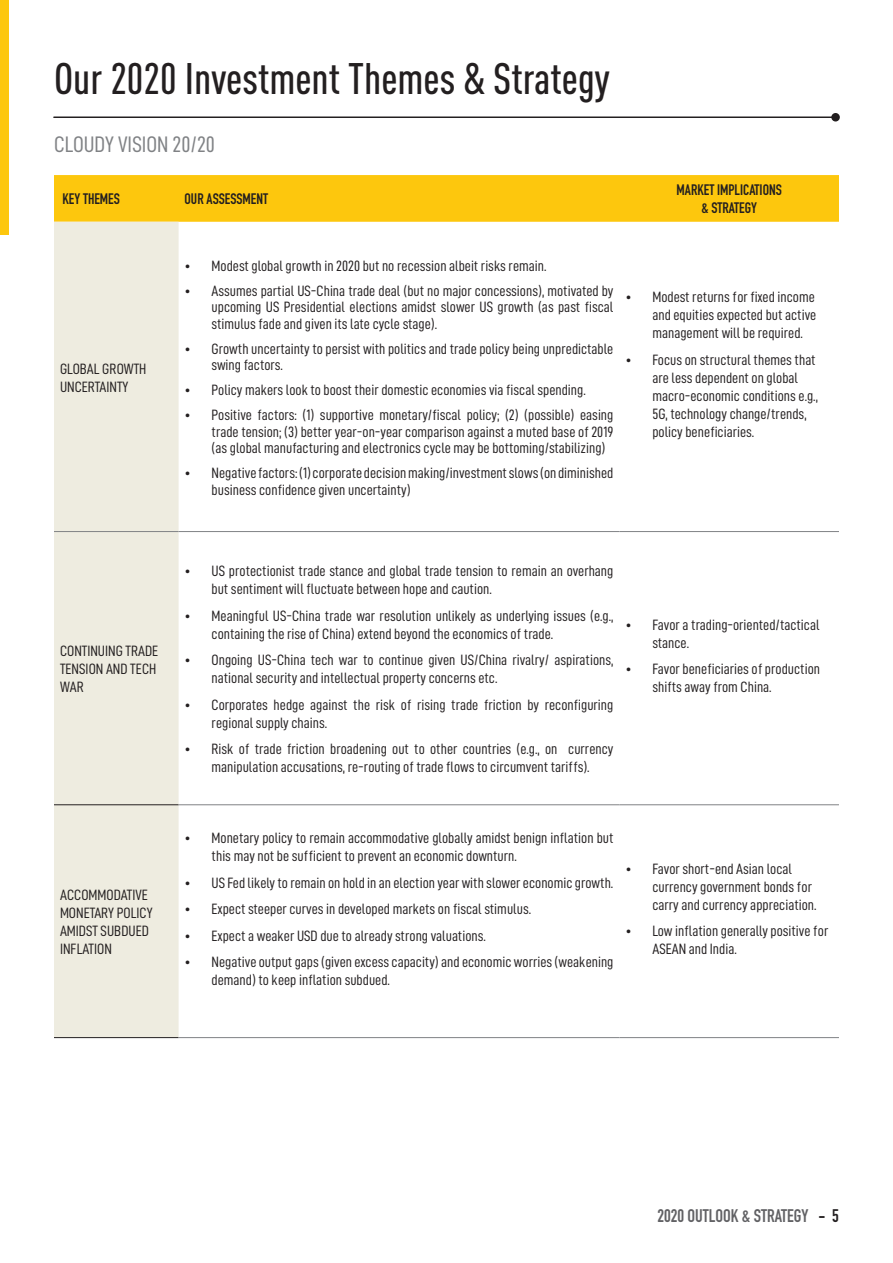
<style>
.page{position:relative;width:893px;height:1263px;background:#fff}
.page>*{position:absolute;margin:0;border:0;box-sizing:border-box;transform-origin:0 0}
.t1{font:500 43.5px "DIN Cond";color:#231f20}
.t2{font:22.5px "D DIN Condensed";color:#808285}
.t3{font:700 18px "DIN Condensed";color:#616164}
.t4{font:15px/18px "D DIN Condensed";color:#231f20}
.t5{font:700 15px/18px "DIN Condensed";color:#231f20;text-align:center}
.s1{color:#231f20}
</style>
<div class="page">
<hr style="left:54px;top:116px;width:782px;height:2px;background:#231f20">
<div style="left:831px;top:113px;width:9px;height:9px;background:#231f20;border-radius:50%"></div>
<div style="left:0;top:0;width:8px;height:234px;background:#fdc70d"></div>
<div style="left:54px;top:175px;width:785px;height:47px;background:#fdc70d"></div>
<div style="left:54px;top:222px;width:125px;height:815px;background:#eeece0"></div>
<hr style="left:54px;top:531px;width:125px;height:1px;background:#808285">
<hr style="left:179px;top:531px;width:440px;height:1px;background:#808285">
<hr style="left:619px;top:531px;width:220px;height:1px;background:#808285">
<hr style="left:54px;top:804px;width:125px;height:1px;background:#231f20">
<hr style="left:54px;top:1037px;width:125px;height:1px;background:#231f20">
<hr style="left:179px;top:804px;width:440px;height:1px;background:#808285">
<hr style="left:619px;top:804px;width:220px;height:1px;background:#808285">
<hr style="left:179px;top:1037px;width:440px;height:1px;background:#808285">
<hr style="left:619px;top:1037px;width:220px;height:1px;background:#808285">
<h1 class="t1" style="left:54px;top:52px;width:557px">Our 2020 Investment Themes &amp; Strategy</h1>
<h2 class="t2" style="left:54px;top:132px;width:162px">CLOUDY VISION 20/20</h2>
<p class="t5" style="left:63px;top:189px;width:59px">KEY THEMES</p>
<p class="t5" style="left:185px;top:189px;width:85px">OUR ASSESSMENT</p>
<p class="t5" style="left:677px;top:180px;width:107px">MARKET IMPLICATIONS &amp; STRATEGY</p>
<p class="t4" style="left:60px;top:359px;width:88px">GLOBAL GROWTH<br>UNCERTAINTY</p>
<p class="t4" style="left:60px;top:642px;width:100px;text-align:justify">CONTINUING TRADE TENSION AND TECH WAR</p>
<p class="t4" style="left:60px;top:886px;width:94px">ACCOMMODATIVE<br>MONETARY POLICY<br>AMIDST SUBDUED<br>INFLATION</p>
<p class="t4" style="left:185px;top:256px;width:362px">• Modest global growth in 2020 but no recession albeit risks remain.</p>
<p class="t4" style="left:212px;top:282px;width:403px;line-height:16.5px;text-align:justify;text-indent:-27px">• Assumes partial US-China trade deal (but no major concessions), motivated by upcoming US Presidential elections amidst slower US growth (as past fiscal stimulus fade and given its late cycle stage).</p>
<p class="t4" style="left:212px;top:340px;width:403px;line-height:16.5px;text-indent:-27px">• Growth uncertainty to persist with politics and trade policy being unpredictable swing factors.</p>
<p class="t4" style="left:185px;top:381px;width:401px">• Policy makers look to boost their domestic economies via fiscal spending.</p>
<p class="t4" style="left:212px;top:407px;width:403px;line-height:16.5px;text-align:justify;text-indent:-27px">• Positive factors: (1) supportive monetary/fiscal policy; (2) (possible) easing trade tension; (3) better year-on-year comparison against a muted base of 2019 (as global manufacturing and electronics cycle may be bottoming/stabilizing)</p>
<p class="t4" style="left:212px;top:465px;width:403px;line-height:16.5px;text-indent:-27px">• Negative factors: (1) corporate decision making/investment slows (on diminished business confidence given uncertainty)</p>
<p class="t4" style="left:652px;top:288px;width:165px;text-align:justify;text-indent:-27px">• Modest returns for fixed income and equities expected but active management will be required.</p>
<p class="t4" style="left:652px;top:350px;width:167px;text-indent:-27px">• Focus on structural themes that are less dependent on global macro-economic conditions e.g.,<br>5G, technology change/trends, policy beneficiaries.</p>
<p class="t4" style="left:212px;top:562px;width:403px;text-indent:-27px">• US protectionist trade stance and global trade tension to remain an overhang but sentiment will fluctuate between hope and caution.</p>
<p class="t4" style="left:212px;top:606px;width:403px;text-indent:-27px">• Meaningful US-China trade war resolution unlikely as underlying issues (e.g., containing the rise of China) extend beyond the economics of trade.</p>
<p class="t4" style="left:212px;top:651px;width:403px;text-indent:-27px">• Ongoing US-China tech war to continue given US/China rivalry/ aspirations, national security and intellectual property concerns etc.</p>
<p class="t4" style="left:212px;top:695px;width:403px;text-indent:-27px">• Corporates hedge against the risk of rising trade friction by reconfiguring regional supply chains.</p>
<p class="t4" style="left:185px;top:740px;width:430px;text-align:center">• Risk of trade friction broadening out to other countries (e.g., on currency manipulation accusations, re-routing of trade flows to circumvent tariffs).</p>
<p class="t4" style="left:652px;top:615px;width:169px;text-indent:-27px">• Favor a trading-oriented/tactical stance.</p>
<p class="t4" style="left:652px;top:660px;width:169px;text-indent:-27px">• Favor beneficiaries of production shifts away from China.</p>
<p class="t4" style="left:212px;top:829px;width:403px;text-indent:-27px">• Monetary policy to remain accommodative globally amidst benign inflation but this may not be sufficient to prevent an economic downturn.</p>
<p class="t4" style="left:185px;top:873px;width:429px">• US Fed likely to remain on hold in an election year with slower economic growth.</p>
<p class="t4" style="left:185px;top:900px;width:347px">• Expect steeper curves in developed markets on fiscal stimulus.</p>
<p class="t4" style="left:185px;top:926px;width:302px">• Expect a weaker USD due to already strong valuations.</p>
<p class="t4" style="left:212px;top:953px;width:403px;text-indent:-27px">• Negative output gaps (given excess capacity) and economic worries (weakening demand) to keep inflation subdued.</p>
<p class="t4" style="left:652px;top:859px;width:164px;text-indent:-27px">• Favor short-end Asian local currency government bonds for carry and currency appreciation.</p>
<p class="t4" style="left:652px;top:922px;width:178px;text-indent:-27px">• Low inflation generally positive for<br>ASEAN and India.</p>
<p class="t3" style="left:657px;top:1203px;width:183px">2020 OUTLOOK &amp; STRATEGY <span class="s1">- 5</span></p>
</div>
